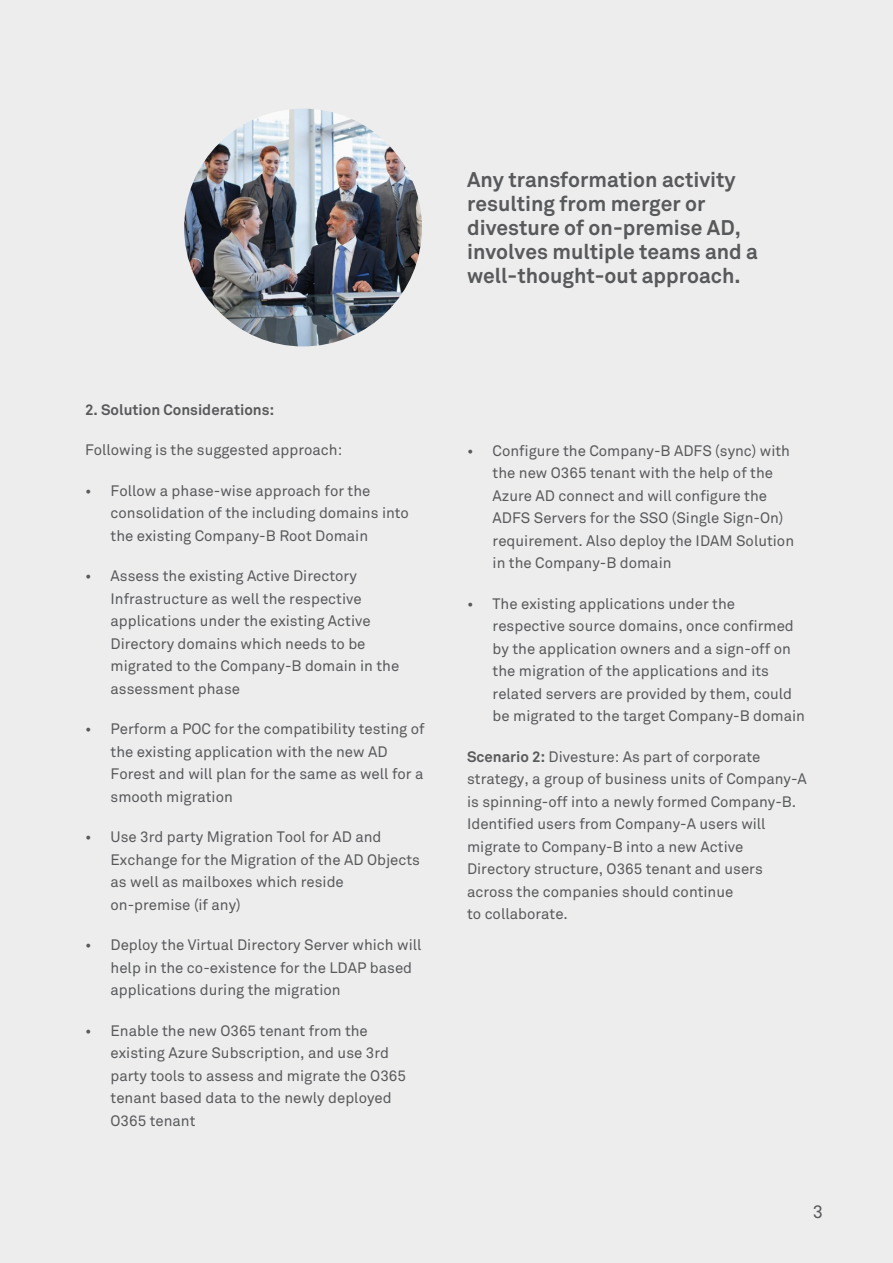
<style>
.page{position:relative;width:893px;height:1263px;background:#ededee}
.page>*{position:absolute;margin:0;border:0;box-sizing:border-box;transform-origin:0 0}
.t1{font:700 21px/24px "Wipro Akkurat";color:#58595b}
.t2{font:18px "Wipro Akkurat";color:#58595b}
.t3{font:15px/22.5px "Wipro Akkurat";color:#58595b}
.t4{font:700 15px "Wipro Akkurat";color:#58595b}
.s1{font-weight:700}
</style>
<div class="page">
<img style="left:184px;top:109px;width:238px;height:237px;border-radius:119px">
<h1 class="t1" style="left:467px;top:167px;width:292px">Any transformation activity resulting from merger or divesture of on-premise AD, involves multiple teams and a well-thought-out approach.</h1>
<p class="t4" style="left:85px;top:400px;width:191px">2. Solution Considerations:</p>
<p class="t3" style="left:85px;top:439px;width:259px">Following is the suggested approach:</p>
<p class="t3" style="left:111px;top:479px;width:300px;text-indent:-26px">• Follow a phase-wise approach for the consolidation of the including domains into the existing Company-B Root Domain</p>
<p class="t3" style="left:111px;top:565px;width:290px;text-indent:-26px">• Assess the existing Active Directory Infrastructure as well the respective applications under the existing Active Directory domains which needs to be migrated to the Company-B domain in the assessment phase</p>
<p class="t3" style="left:111px;top:718px;width:316px;text-indent:-26px">• Perform a POC for the compatibility testing of the existing application with the new AD Forest and will plan for the same as well for a smooth migration</p>
<p class="t3" style="left:111px;top:826px;width:311px;text-indent:-26px">• Use 3rd party Migration Tool for AD and Exchange for the Migration of the AD Objects as well as mailboxes which reside on-premise (if any)</p>
<p class="t3" style="left:111px;top:934px;width:312px;text-indent:-26px">• Deploy the Virtual Directory Server which will help in the co-existence for the LDAP based applications during the migration</p>
<p class="t3" style="left:111px;top:1019px;width:297px;text-indent:-26px">• Enable the new O365 tenant from the existing Azure Subscription, and use 3rd party tools to assess and migrate the O365 tenant based data to the newly deployed O365 tenant</p>
<p class="t3" style="left:493px;top:439px;width:303px;text-indent:-26px">• Configure the Company-B ADFS (sync) with the new O365 tenant with the help of the Azure AD connect and will configure the ADFS Servers for the SSO (Single Sign-On) requirement. Also deploy the IDAM Solution in the Company-B domain</p>
<p class="t3" style="left:493px;top:592px;width:314px;text-indent:-26px">• The existing applications under the respective source domains, once confirmed by the application owners and a sign-off on the migration of the applications and its related servers are provided by them, could be migrated to the target Company-B domain</p>
<p class="t3" style="left:467px;top:745px;width:341px"><span class="s1">Scenario 2:</span> Divesture: As part of corporate strategy, a group of business units of Company-A is spinning-off into a newly formed Company-B.<br>Identified users from Company-A users will migrate to Company-B into a new Active Directory structure, O365 tenant and users across the companies should continue<br>to collaborate.</p>
<p class="t2" style="left:813px;top:1201px;width:12px">3</p>
</div>
